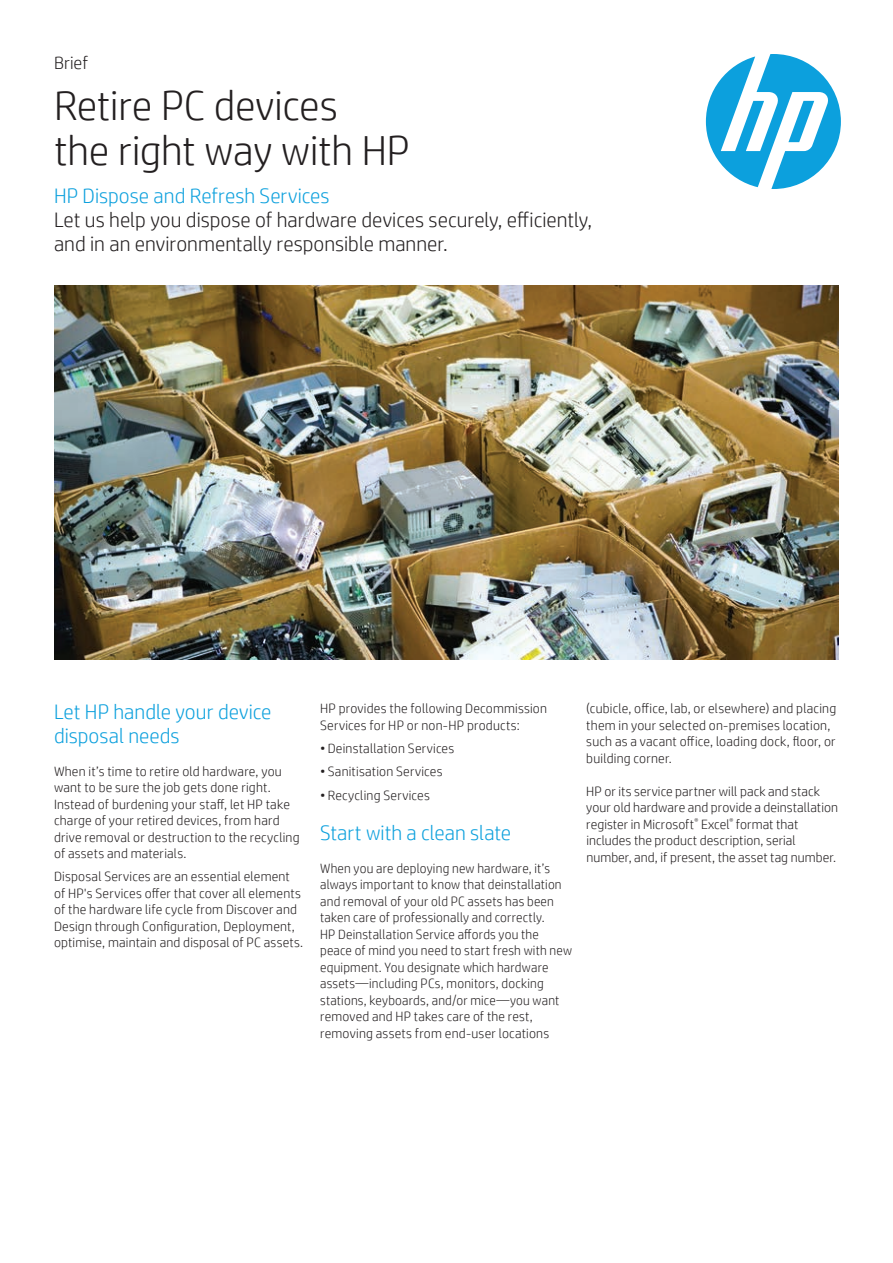
<style>
.page{position:relative;width:893px;height:1263px;background:#fff}
.page>*{position:absolute;margin:0;border:0;box-sizing:border-box;transform-origin:0 0}
.t1{font:300 42px/45px "HP Simplified";letter-spacing:-.005em;color:#231f20}
.t2{font:300 21px/24px "HP Simplified";color:#231f20}
.t3{font:300 21px/24px "HP Simplified";color:#0ca0dd}
.t4{font:300 18px "HP Simplified";color:#231f20}
.t5{font:300 13.5px/16.5px "HP Simplified";letter-spacing:.015em;color:#231f20}
</style>
<div class="page">
<svg style="left:706px;top:54px;width:135px;height:135px"></svg>
<img style="left:54px;top:286px;width:785px;height:373px">
<h3 class="t4" style="left:54px;top:51px;width:36px">Brief</h3>
<h1 class="t1" style="left:54px;top:82px;width:357px">Retire PC devices<br>the right way with HP</h1>
<h2 class="t3" style="left:54px;top:183px;width:277px">HP Dispose and Refresh Services</h2>
<h2 class="t2" style="left:54px;top:207px;width:540px">Let us help you dispose of hardware devices securely, efficiently, and in an environmentally responsible manner.</h2>
<h2 class="t3" style="left:54px;top:699px;width:219px">Let HP handle your device disposal needs</h2>
<p class="t5" style="left:54px;top:762px;width:247px">When it’s time to retire old hardware, you want to be sure the job gets done right.<br>Instead of burdening your staff, let HP take charge of your retired devices, from hard drive removal or destruction to the recycling of assets and materials.</p>
<p class="t5" style="left:54px;top:868px;width:251px">Disposal Services are an essential element of HP's Services offer that cover all elements of the hardware life cycle from Discover and Design through Configuration, Deployment, optimise, maintain and disposal of PC assets.</p>
<p class="t5" style="left:320px;top:700px;width:228px">HP provides the following Decommission<br>Services for HP or non-HP products:</p>
<p class="t5" style="left:320px;top:740px;width:136px">• Deinstallation Services</p>
<p class="t5" style="left:320px;top:763px;width:124px">• Sanitisation Services</p>
<p class="t5" style="left:320px;top:786px;width:111px">• Recycling Services</p>
<h2 class="t3" style="left:320px;top:820px;width:192px">Start with a clean slate</h2>
<p class="t5" style="left:320px;top:859px;width:253px">When you are deploying new hardware, it’s always important to know that deinstallation and removal of your old PC assets has been taken care of professionally and correctly.<br>HP Deinstallation Service affords you the peace of mind you need to start fresh with new equipment. You designate which hardware assets—including PCs, monitors, docking stations, keyboards, and/or mice—you want removed and HP takes care of the rest, removing assets from end-user locations</p>
<p class="t5" style="left:586px;top:700px;width:251px">(cubicle, office, lab, or elsewhere) and placing them in your selected on-premises location, such as a vacant office, loading dock, floor, or building corner.</p>
<p class="t5" style="left:586px;top:782px;width:253px">HP or its service partner will pack and stack your old hardware and provide a deinstallation register in Microsoft<sup>®</sup> Excel<sup>®</sup> format that includes the product description, serial number, and, if present, the asset tag number.</p>
</div>
